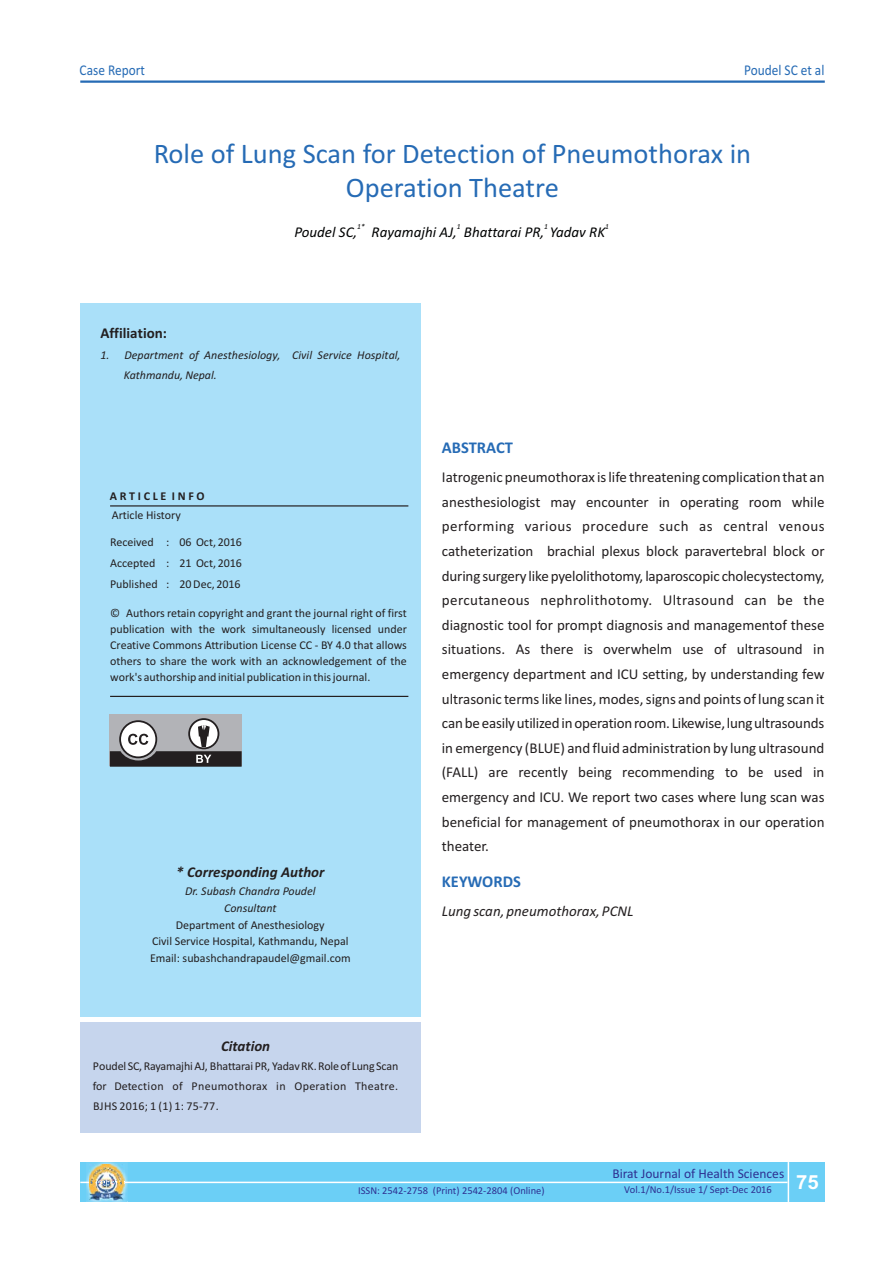
<style>
.page{position:relative;width:893px;height:1263px;background:#fff}
.page>*{position:absolute;margin:0;border:0;box-sizing:border-box;transform-origin:0 0}
.t1{font:28.5px/34.8px "Calibri";color:#266bb5;text-align:center}
.t2{font:700 19.5px "Arial";color:#fff;scale:1.04 1}
.t3{font:700 16.5px "Calibri";color:#266bb5}
.t4{font:15px/24.6px "Calibri";color:#231f20;text-align:justify}
.t5{font:italic 15px "Calibri";color:#010202}
.t6{font:italic 700 15px "Calibri";color:#231f20}
.t7{font:italic 15px "Calibri";color:#231f20}
.t8{font:15px "Calibri";color:#266bb5;scale:.89 1}
.t9{font:700 15px "Calibri";color:#231f20}
.t10{font:13.5px "Calibri";color:#2e3092}
.t11{font:12px/15.9px "Calibri";color:#231f20;text-align:justify}
.t12{font:italic 12px/20.2px "Calibri";color:#231f20}
.t13{font:700 12px "Calibri";color:#231f20}
.t14{font:10.5px "Calibri";color:#2e3092}
.t15{font:italic 7.5px "Calibri";color:#010202}
</style>
<div class="page">
<div style="left:80px;top:303px;width:340px;height:714px;background:#aae0f9"></div>
<hr style="left:110px;top:505px;width:298px;height:1px;background:#231f20">
<hr style="left:110px;top:696px;width:298px;height:1px;background:#231f20">
<div style="left:110px;top:715px;width:132px;height:51px;background:#b2b3b7"></div>
<svg style="left:120px;top:721px;width:36px;height:36px"></svg>
<div style="left:119px;top:720px;width:38px;height:38px;border:2px solid #231f20;border-radius:50%"></div>
<svg style="left:189px;top:719px;width:29px;height:29px"></svg>
<div style="left:188px;top:718px;width:31px;height:31px;border:2px solid #231f20;border-radius:50%"></div>
<svg style="left:110px;top:725px;width:132px;height:42px"></svg>
<div style="left:80px;top:1162px;width:744px;height:40px;background:#6bcff6"></div>
<svg style="left:80px;top:1182px;width:707px;height:1px"></svg>
<hr style="left:80px;top:80px;width:745px;height:3px;background:#266bb5">
<div style="left:80px;top:1022px;width:340px;height:111px;background:#c6d5ed"></div>
<hr style="left:788px;top:1162px;width:1px;height:40px;background:#fff">
<img style="left:86px;top:1163px;width:42px;height:39px">
<img style="left:86px;top:1162px;width:42px;height:1px">
<img style="left:89px;top:1165px;width:36px;height:35px">
<img style="left:89px;top:1182px;width:36px;height:1px">
<p class="t8" style="left:80px;top:60px;width:75px">Case Report</p>
<p class="t8" style="left:744px;top:60px;width:92px">Poudel SC et al</p>
<h1 class="t1" style="left:154px;top:138px;width:599px">Role of Lung Scan for Detection of Pneumothorax in<br>Operation Theatre</h1>
<p class="t15" style="left:357px;top:222px;width:9px">1*</p>
<p class="t15" style="left:457px;top:222px;width:5px">1</p>
<p class="t15" style="left:544px;top:222px;width:5px">1</p>
<p class="t15" style="left:605px;top:222px;width:5px">1</p>
<p class="t5" style="left:294px;top:222px;width:313px">Poudel SC, Rayamajhi AJ, Bhattarai PR, Yadav RK</p>
<p class="t9" style="left:100px;top:323px;width:68px">Affiliation:</p>
<p class="t12" style="left:124px;top:345px;width:278px;text-indent:-23px">1. Department of Anesthesiology, Civil Service Hospital,<br>Kathmandu, Nepal.</p>
<p class="t13" style="left:110px;top:488px;width:97px">A R T I C L E I N F O</p>
<p class="t11" style="left:112px;top:508px;width:71px">Article History</p>
<p class="t11" style="left:110px;top:533px;width:133px;line-height:20.9px">Received : 06 Oct, 2016<br>Accepted : 21 Oct, 2016<br>Published : 20 Dec, 2016</p>
<p class="t11" style="left:110px;top:606px;width:298px">© Authors retain copyright and grant the journal right of first publication with the work simultaneously licensed under Creative Commons Attribution License CC - BY 4.0 that allows others to share the work with an acknowledgement of the work's authorship and initial publication in this journal.</p>
<p class="t6" style="left:176px;top:862px;width:150px">* Corresponding Author</p>
<p class="t12" style="left:185px;top:884px;width:132px;line-height:16.8px;text-align:center">Dr. Subash Chandra Poudel<br>Consultant</p>
<p class="t11" style="left:150px;top:917px;width:202px;line-height:16.8px;text-align:center">Department of Anesthesiology<br>Civil Service Hospital, Kathmandu, Nepal<br>Email: subashchandrapaudel@gmail.com</p>
<p class="t6" style="left:221px;top:1035px;width:51px">Citation</p>
<p class="t11" style="left:93px;top:1057px;width:307px;line-height:20px">Poudel SC, Rayamajhi AJ, Bhattarai PR, Yadav RK. Role of Lung Scan for Detection of Pneumothorax in Operation Theatre.<br>BJHS 2016; 1 (1) 1: 75-77.</p>
<p class="t3" style="left:442px;top:436px;width:73px">ABSTRACT</p>
<p class="t4" style="left:442px;top:466px;width:384px">Iatrogenic pneumothorax is life threatening complication that an anesthesiologist may encounter in operating room while performing various procedure such as central venous catheterization brachial plexus block paravertebral block or during surgery like pyelolithotomy, laparoscopic cholecystectomy, percutaneous nephrolithotomy. Ultrasound can be the diagnostic tool for prompt diagnosis and managementof these situations. As there is overwhelm use of ultrasound in emergency department and ICU setting, by understanding few ultrasonic terms like lines, modes, signs and points of lung scan it can be easily utilized in operation room. Likewise, lung ultrasounds in emergency (BLUE) and fluid administration by lung ultrasound (FALL) are recently being recommending to be used in emergency and ICU. We report two cases where lung scan was beneficial for management of pneumothorax in our operation theater.</p>
<p class="t3" style="left:442px;top:870px;width:81px">KEYWORDS</p>
<p class="t7" style="left:442px;top:901px;width:193px">Lung scan, pneumothorax, PCNL</p>
<p class="t14" style="left:358px;top:1183px;width:188px">ISSN: 2542-2758 (Print) 2542-2804 (Online)</p>
<p class="t10" style="left:612px;top:1164px;width:173px">Birat Journal of Health Sciences</p>
<p class="t14" style="left:624px;top:1183px;width:149px">Vol.1/No.1/Issue 1/ Sept-Dec 2016</p>
<h2 class="t2" style="left:796px;top:1169px;width:23px">75</h2>
</div>
